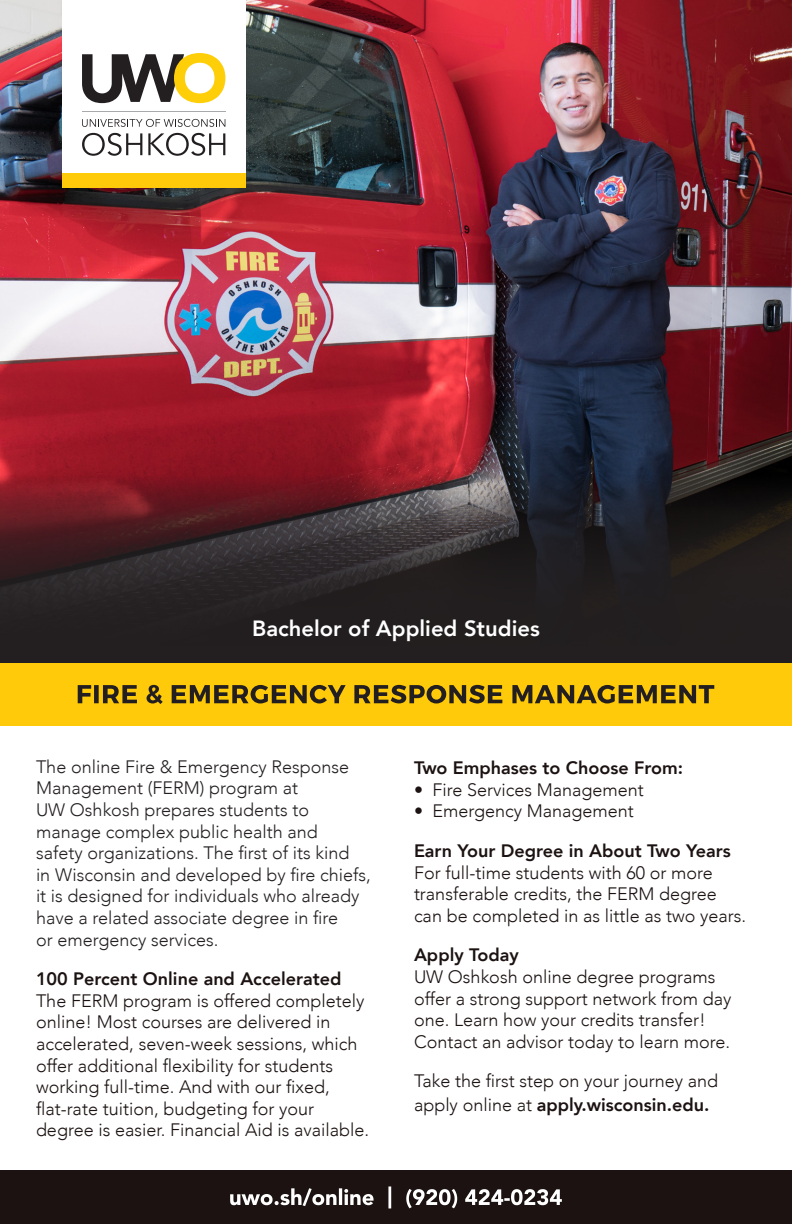
<style>
.page{position:relative;width:792px;height:1224px;background:#fff}
.page>*{position:absolute;margin:0;border:0;box-sizing:border-box;transform-origin:0 0}
.t1{font:800 22px "Avenir";color:#fff}
.t2{font:300 18px/21.6px "Avenir";color:#1b1211}
.t3{font:300 18px/21.6px "Avenir";color:#231f20}
.t4{font:800 18px "Avenir";color:#1b1211}
.s1{font-weight:800}
</style>
<div class="page">
<div style="left:0;top:1171px;width:792px;height:53px;background:#1b1211"></div>
<img style="left:0;top:0;width:792px;height:321px">
<svg style="left:0;top:321px;width:792px;height:342px;background:#552b33"></svg>
<div style="left:0;top:663px;width:792px;height:63px;background:#feca0a"></div>
<svg style="left:230px;top:1186px;width:332px;height:22px"></svg>
<div style="left:62px;top:0;width:184px;height:173px;background:#fff"></div>
<div style="left:62px;top:173px;width:184px;height:14px;background:#feca0a"></div>
<hr style="left:82px;top:111px;width:143px;height:1px;background:#a8a9ad">
<svg style="left:82px;top:119px;width:143px;height:8px"></svg>
<svg style="left:82px;top:133px;width:60px;height:23px"></svg>
<svg style="left:148px;top:133px;width:77px;height:23px"></svg>
<svg style="left:82px;top:53px;width:143px;height:50px"></svg>
<svg style="left:78px;top:685px;width:636px;height:19px"></svg>
<p class="t1" style="left:252px;top:611px;width:289px">Bachelor of Applied Studies</p>
<p class="t3" style="left:36px;top:756px;width:336px">The online Fire &amp; Emergency Response Management (FERM) program at<br>UW Oshkosh prepares students to manage complex public health and<br>safety organizations. The first of its kind<br>in Wisconsin and developed by fire chiefs, it is designed for individuals who already have a related associate degree in fire<br>or emergency services.</p>
<p class="t2" style="left:36px;top:968px;width:335px"><span class="s1">100 Percent Online and Accelerated </span>The FERM program is offered completely online! Most courses are delivered in accelerated, seven-week sessions, which offer additional flexibility for students working full-time. And with our fixed, flat-rate tuition, budgeting for your degree is easier. Financial Aid is available.</p>
<p class="t4" style="left:414px;top:754px;width:271px">Two Emphases to Choose From:</p>
<p class="t2" style="left:414px;top:779px;width:231px">• Fire Services Management</p>
<p class="t2" style="left:414px;top:800px;width:221px">• Emergency Management</p>
<p class="t2" style="left:414px;top:840px;width:334px"><span class="s1">Earn Your Degree in About Two Years </span>For full-time students with 60 or more transferable credits, the FERM degree can be completed in as little as two years.</p>
<p class="t2" style="left:414px;top:944px;width:319px"><span class="s1">Apply Today<br></span>UW Oshkosh online degree programs offer a strong support network from day one. Learn how your credits transfer!<br>Contact an advisor today to learn more.</p>
<p class="t2" style="left:414px;top:1069px;width:306px;line-height:24px">Take the first step on your journey and apply online at <span class="s1">apply.wisconsin.edu.</span></p>
</div>
